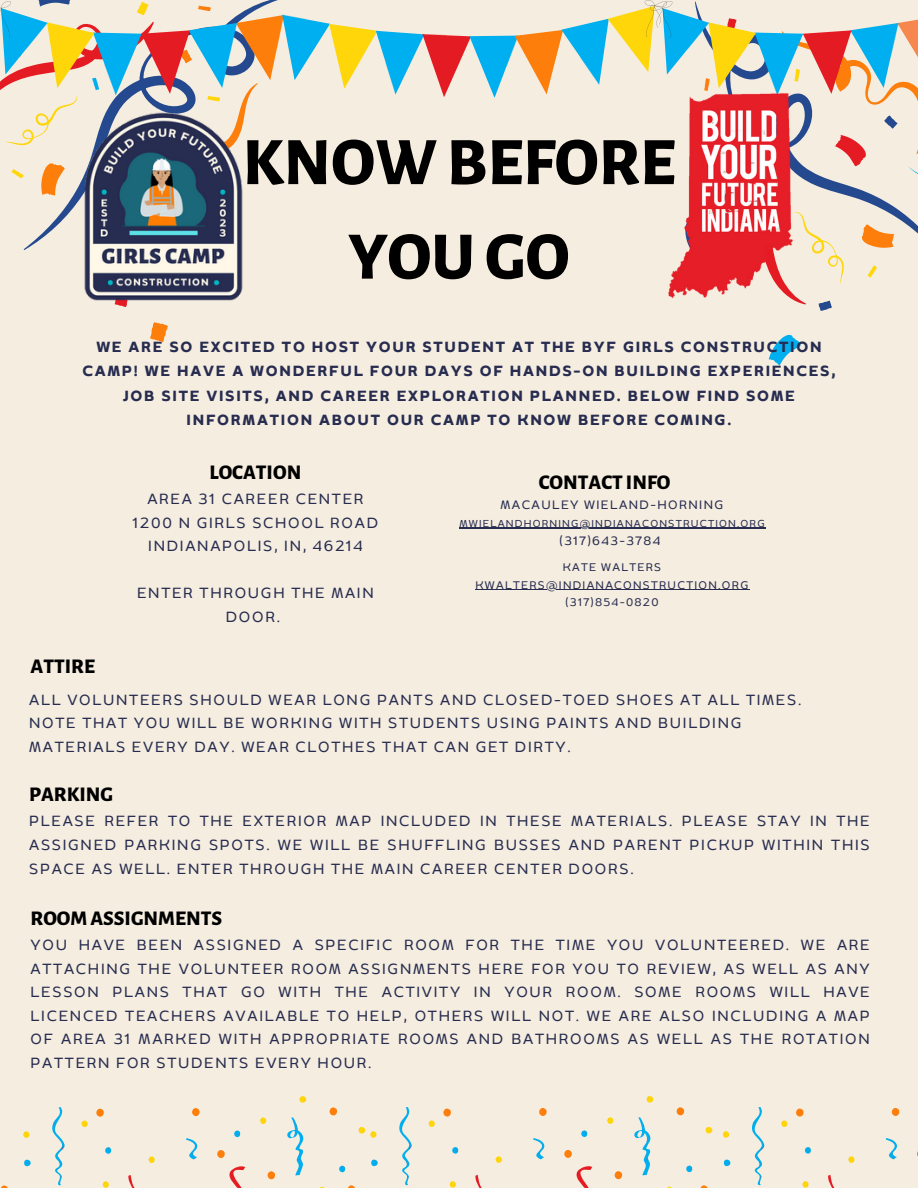
<style>
.page{position:relative;width:918px;height:1188px;background:#f5eddf}
.page>*{position:absolute;margin:0;border:0;box-sizing:border-box;transform-origin:0 0}
.t1{font:800 67.95px/94.5px "Alegreya Sans SC";color:#000;text-align:center}
.t2{font:800 21px "Alegreya Sans SC";color:#000}
.t3{font:17.7px/23.7px "Boriboon";letter-spacing:.1em;color:#272c50;text-align:justify}
.t4{font:700 17.7px/24.3px "Boriboon";letter-spacing:.1em;color:#272c50;text-align:center}
.t5{font:14.55px "Boriboon";letter-spacing:.1em;color:#272c50}
.t6{font:13.2px "Boriboon";letter-spacing:.1em;color:#272c50}
.t7{font:12px "Boriboon";letter-spacing:.1em;color:#272c50}
</style>
<div class="page">
<svg style="left:150px;top:322px;width:18px;height:20px"></svg>
<svg style="left:769px;top:335px;width:32px;height:31px"></svg>
<svg style="left:0;top:0;width:918px;height:311px"></svg>
<img style="left:55px;top:98px;width:216px;height:213px">
<img style="left:667px;top:92px;width:127px;height:208px">
<svg style="left:128px;top:1175px;width:7px;height:13px"></svg>
<svg style="left:148px;top:1157px;width:7px;height:6px"></svg>
<svg style="left:24px;top:1160px;width:7px;height:6px"></svg>
<svg style="left:234px;top:1131px;width:7px;height:6px"></svg>
<svg style="left:339px;top:1166px;width:7px;height:6px"></svg>
<svg style="left:105px;top:1147px;width:7px;height:7px"></svg>
<svg style="left:1px;top:1185px;width:7px;height:3px"></svg>
<svg style="left:96px;top:1109px;width:8px;height:8px"></svg>
<svg style="left:217px;top:1150px;width:8px;height:8px"></svg>
<svg style="left:192px;top:1108px;width:8px;height:8px"></svg>
<svg style="left:329px;top:1107px;width:8px;height:9px"></svg>
<svg style="left:267px;top:1171px;width:8px;height:8px"></svg>
<svg style="left:260px;top:1117px;width:7px;height:7px"></svg>
<svg style="left:102px;top:1181px;width:7px;height:7px"></svg>
<svg style="left:81px;top:1121px;width:7px;height:6px"></svg>
<svg style="left:23px;top:1131px;width:7px;height:7px"></svg>
<svg style="left:299px;top:1096px;width:8px;height:7px"></svg>
<svg style="left:52px;top:1107px;width:13px;height:78px"></svg>
<svg style="left:186px;top:1138px;width:12px;height:21px"></svg>
<svg style="left:229px;top:1166px;width:17px;height:22px"></svg>
<svg style="left:287px;top:1117px;width:17px;height:59px"></svg>
<hr style="left:459px;top:528px;width:307px;height:1px;background:#272c50">
<hr style="left:476px;top:589px;width:274px;height:1px;background:#272c50">
<svg style="left:475px;top:1175px;width:7px;height:13px"></svg>
<svg style="left:495px;top:1156px;width:7px;height:7px"></svg>
<svg style="left:371px;top:1160px;width:7px;height:6px"></svg>
<svg style="left:581px;top:1130px;width:7px;height:7px"></svg>
<svg style="left:686px;top:1166px;width:7px;height:6px"></svg>
<svg style="left:452px;top:1147px;width:7px;height:7px"></svg>
<svg style="left:348px;top:1185px;width:7px;height:3px"></svg>
<svg style="left:443px;top:1109px;width:8px;height:8px"></svg>
<svg style="left:564px;top:1150px;width:8px;height:8px"></svg>
<svg style="left:539px;top:1108px;width:8px;height:8px"></svg>
<svg style="left:676px;top:1107px;width:9px;height:8px"></svg>
<svg style="left:614px;top:1171px;width:9px;height:8px"></svg>
<svg style="left:607px;top:1117px;width:7px;height:7px"></svg>
<svg style="left:450px;top:1181px;width:6px;height:7px"></svg>
<svg style="left:428px;top:1120px;width:7px;height:7px"></svg>
<svg style="left:358px;top:1127px;width:19px;height:11px"></svg>
<svg style="left:705px;top:1127px;width:8px;height:6px"></svg>
<svg style="left:646px;top:1096px;width:8px;height:7px"></svg>
<svg style="left:399px;top:1107px;width:13px;height:78px"></svg>
<svg style="left:533px;top:1138px;width:12px;height:21px"></svg>
<svg style="left:576px;top:1166px;width:17px;height:22px"></svg>
<svg style="left:634px;top:1117px;width:17px;height:59px"></svg>
<svg style="left:828px;top:1175px;width:7px;height:13px"></svg>
<svg style="left:848px;top:1156px;width:7px;height:7px"></svg>
<svg style="left:723px;top:1160px;width:8px;height:6px"></svg>
<svg style="left:804px;top:1147px;width:7px;height:7px"></svg>
<svg style="left:700px;top:1185px;width:8px;height:3px"></svg>
<svg style="left:796px;top:1109px;width:8px;height:8px"></svg>
<svg style="left:891px;top:1108px;width:9px;height:8px"></svg>
<svg style="left:802px;top:1181px;width:7px;height:7px"></svg>
<svg style="left:781px;top:1120px;width:7px;height:7px"></svg>
<svg style="left:723px;top:1131px;width:7px;height:7px"></svg>
<svg style="left:752px;top:1107px;width:13px;height:78px"></svg>
<svg style="left:885px;top:1138px;width:12px;height:21px"></svg>
<p class="t1" style="left:243px;top:116px;width:434px">KNOWBEFORE<br>YOUGO</p>
<p class="t4" style="left:82px;top:334px;width:755px">WE ARE SO EXCITED TO HOST YOUR STUDENT AT THE BYF GIRLS CONSTRUCTION CAMP! WE HAVE A WONDERFUL FOUR DAYS OF HANDS-ON BUILDING EXPERIENCES, JOB SITE VISITS, AND CAREER EXPLORATION PLANNED. BELOW FIND SOME INFORMATION ABOUT OUR CAMP TO KNOW BEFORE COMING.</p>
<p class="t2" style="left:209px;top:462px;width:93px">LOCATION</p>
<p class="t3" style="left:147px;top:486px;width:218px">AREA 31 CAREER CENTER</p>
<p class="t3" style="left:133px;top:510px;width:247px">1200 N GIRLS SCHOOL ROAD</p>
<p class="t3" style="left:148px;top:533px;width:216px">INDIANAPOLIS, IN, 46214</p>
<p class="t3" style="left:137px;top:581px;width:238px;text-align:center">ENTER THROUGH THE MAIN<br>DOOR.</p>
<p class="t2" style="left:31px;top:656px;width:66px">ATTIRE</p>
<p class="t3" style="left:29px;top:687px;width:774px;text-align:left">ALL VOLUNTEERS SHOULD WEAR LONG PANTS AND CLOSED-TOED SHOES AT ALL TIMES.<br>NOTE THAT YOU WILL BE WORKING WITH STUDENTS USING PAINTS AND BUILDING<br>MATERIALS EVERY DAY. WEAR CLOTHES THAT CAN GET DIRTY.</p>
<p class="t2" style="left:29px;top:784px;width:85px">PARKING</p>
<p class="t2" style="left:539px;top:472px;width:133px">CONTACT INFO</p>
<p class="t5" style="left:501px;top:495px;width:224px">MACAULEY WIELAND-HORNING</p>
<p class="t7" style="left:459px;top:516px;width:307px">MWIELANDHORNING@INDIANACONSTRUCTION.ORG</p>
<p class="t5" style="left:560px;top:532px;width:102px">(317)643-3784</p>
<p class="t6" style="left:563px;top:559px;width:100px">KATE WALTERS</p>
<p class="t6" style="left:476px;top:576px;width:274px">KWALTERS@INDIANACONSTRUCTION.ORG</p>
<p class="t6" style="left:565px;top:594px;width:95px">(317)854-0820</p>
<p class="t3" style="left:29px;top:808px;width:842px">PLEASE REFER TO THE EXTERIOR MAP INCLUDED IN THESE MATERIALS. PLEASE STAY IN THE ASSIGNED PARKING SPOTS. WE WILL BE SHUFFLING BUSSES AND PARENT PICKUP WITHIN THIS SPACE AS WELL. ENTER THROUGH THE MAIN CAREER CENTER DOORS.</p>
<p class="t2" style="left:31px;top:908px;width:193px">ROOM ASSIGNMENTS</p>
<p class="t3" style="left:31px;top:932px;width:841px">YOU HAVE BEEN ASSIGNED A SPECIFIC ROOM FOR THE TIME YOU VOLUNTEERED. WE ARE ATTACHING THE VOLUNTEER ROOM ASSIGNMENTS HERE FOR YOU TO REVIEW, AS WELL AS ANY LESSON PLANS THAT GO WITH THE ACTIVITY IN YOUR ROOM. SOME ROOMS WILL HAVE LICENCED TEACHERS AVAILABLE TO HELP, OTHERS WILL NOT. WE ARE ALSO INCLUDING A MAP OF AREA 31 MARKED WITH APPROPRIATE ROOMS AND BATHROOMS AS WELL AS THE ROTATION PATTERN FOR STUDENTS EVERY HOUR.</p>
</div>
